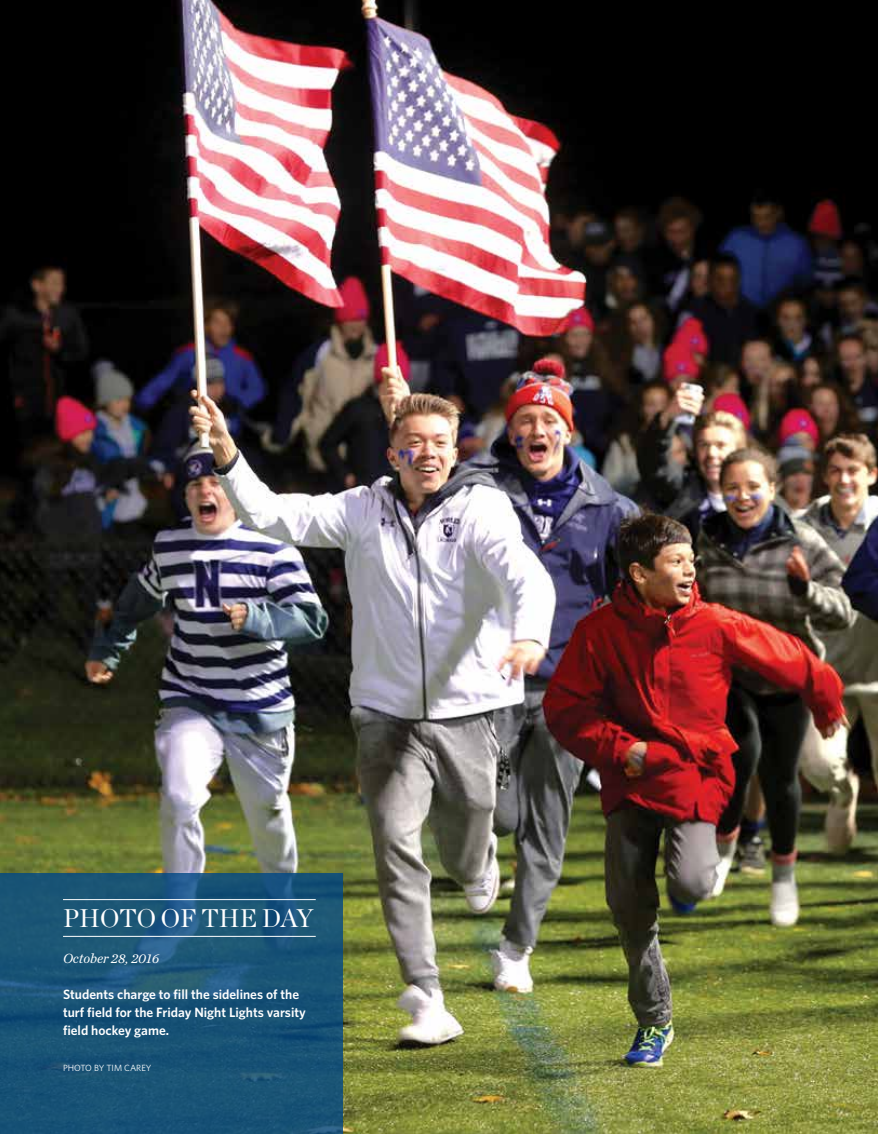
<style>
.page{position:relative;width:878px;height:1134px;background:#fff}
.page>*{position:absolute;margin:0;border:0;box-sizing:border-box;transform-origin:0 0}
.t1{font:25.5px "Chronicle Display";color:#fff}
.t2{font:italic 13.8px "Chronicle Text G1";letter-spacing:-.01em;color:#fff}
.t3{font:600 13.5px/18px "Whitney";color:#fff}
.t4{font:9px "Whitney";color:#fff}
</style>
<div class="page">
<img style="left:0;top:0;width:878px;height:1134px">
<svg style="left:0;top:873px;width:343px;height:261px;background:#195376"></svg>
<hr style="left:63px;top:899px;width:253px;height:1px;background:#fff">
<hr style="left:63px;top:936px;width:253px;height:1px;background:#fff">
<h1 class="t1" style="left:63px;top:899px;width:252px">PHOTO OF THE DAY</h1>
<p class="t2" style="left:63px;top:948px;width:98px">October 28, 2016</p>
<p class="t3" style="left:63px;top:985px;width:244px">Students charge to fill the sidelines of the turf field for the Friday Night Lights varsity field hockey game.</p>
<p class="t4" style="left:63px;top:1062px;width:90px">PHOTO BY TIM CAREY</p>
</div>
